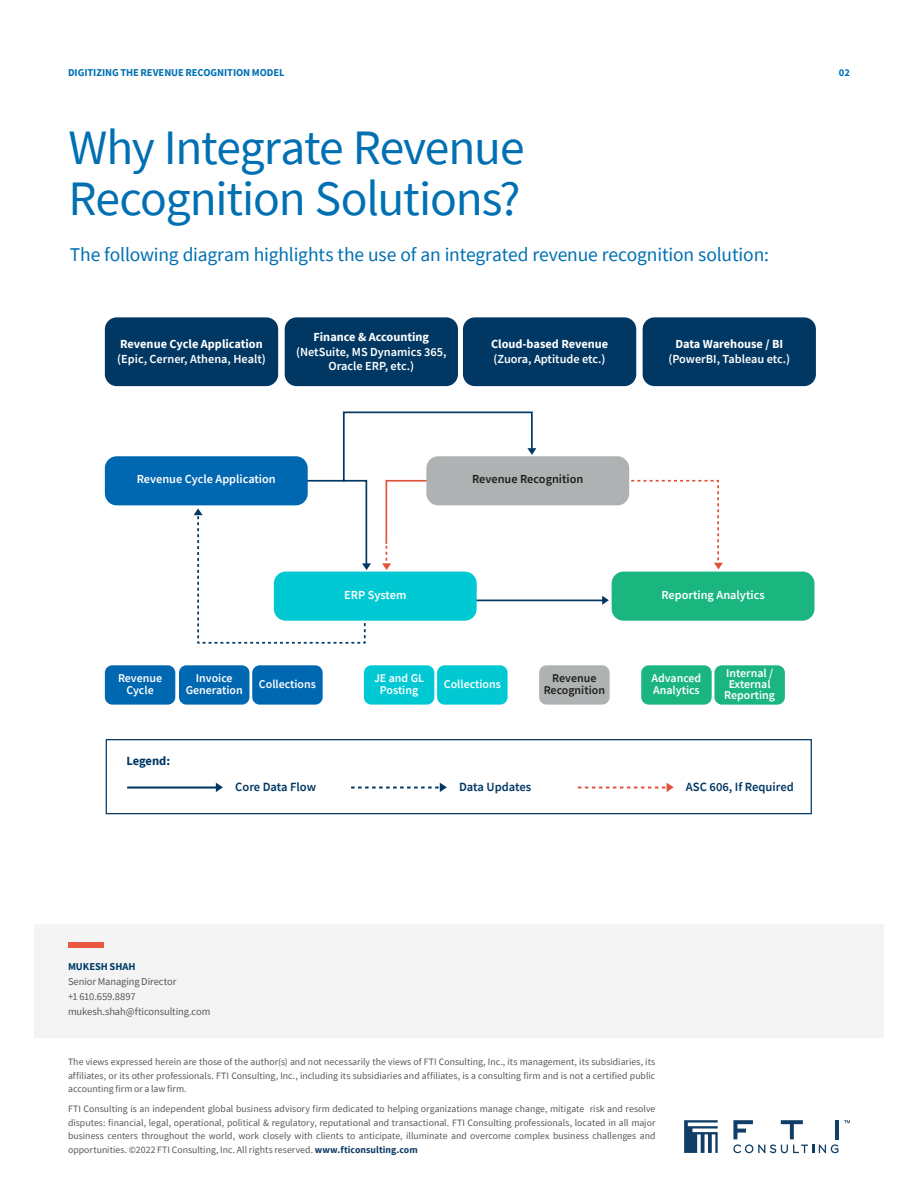
<style>
.page{position:relative;width:918px;height:1188px;background:#fff}
.page>*{position:absolute;margin:0;border:0;box-sizing:border-box;transform-origin:0 0}
.t1{font:49.5px/51px "Source Sans Pro";letter-spacing:-.025em;color:#0070b3}
.t2{font:19.5px "Source Sans Pro";letter-spacing:-.01em;color:#0070b3}
.t3{font:600 12.6px "Source Sans Pro";color:#003763}
.t4{font:700 12.6px "Source Sans Pro";letter-spacing:-.01em;color:#003763}
.t5{font:600 12.3px/14.7px "Source Sans Pro";color:#fff;text-align:center}
.t6{font:700 12.3px "Source Sans Pro";color:#fff}
.t7{font:600 12.3px "Source Sans Pro";color:#1d1d1b}
.t8{font:600 11.85px/11.9px "Source Sans Pro";color:#fff;text-align:center}
.t9{font:600 11.85px/11.9px "Source Sans Pro";color:#1d1d1b;text-align:center}
.t10{font:10.5px/15px "Source Sans Pro";letter-spacing:-.01em;color:#575756}
.t11{font:700 10.5px "Source Sans Pro";letter-spacing:-.005em;color:#0070b3}
.t12{font:700 10.5px "Source Sans Pro";color:#003e69}
.t13{font:9.75px/13.5px "Source Sans Pro";letter-spacing:.005em;color:#585856;text-align:justify}
.s1{font-weight:700;color:#103e66}
</style>
<div class="page">
<div style="left:105px;top:317px;width:173px;height:69px;background:#003763;border-radius:12px"></div>
<div style="left:285px;top:317px;width:173px;height:69px;background:#003763;border-radius:12px"></div>
<div style="left:463px;top:317px;width:173px;height:69px;background:#003763;border-radius:12px"></div>
<div style="left:643px;top:317px;width:173px;height:69px;background:#003763;border-radius:12px"></div>
<div style="left:105px;top:456px;width:203px;height:49px;background:#0067b1;border-radius:12px"></div>
<div style="left:105px;top:665px;width:70px;height:40px;background:#0067b1;border-radius:7px"></div>
<div style="left:179px;top:665px;width:70px;height:40px;background:#0067b1;border-radius:7px"></div>
<div style="left:252px;top:665px;width:71px;height:40px;background:#0067b1;border-radius:7px"></div>
<div style="left:364px;top:665px;width:70px;height:40px;background:#00c9d4;border-radius:7px"></div>
<div style="left:437px;top:665px;width:71px;height:40px;background:#00c9d4;border-radius:7px"></div>
<div style="left:539px;top:665px;width:71px;height:40px;background:#afb2b3;border-radius:7px"></div>
<hr style="left:474px;top:600px;width:129px;height:1px;background:#003763">
<div style="left:426px;top:456px;width:203px;height:49px;background:#afb2b3;border-radius:12px"></div>
<div style="left:612px;top:572px;width:202px;height:49px;background:#1bb680;border-radius:12px"></div>
<div style="left:641px;top:665px;width:71px;height:40px;background:#1bb680;border-radius:7px"></div>
<div style="left:714px;top:665px;width:71px;height:40px;background:#1bb680;border-radius:7px"></div>
<svg style="left:602px;top:596px;width:7px;height:9px"></svg>
<hr style="left:127px;top:786px;width:90px;height:3px;background:#003763">
<svg style="left:216px;top:783px;width:7px;height:9px"></svg>
<svg style="left:351px;top:783px;width:96px;height:9px"></svg>
<svg style="left:578px;top:783px;width:96px;height:9px"></svg>
<svg style="left:621px;top:479px;width:102px;height:90px"></svg>
<svg style="left:194px;top:411px;width:342px;height:233px"></svg>
<div style="left:106px;top:739px;width:706px;height:75px;border:1px solid #003763"></div>
<svg style="left:684px;top:1120px;width:34px;height:33px"></svg>
<svg style="left:844px;top:1120px;width:6px;height:3px"></svg>
<hr style="left:835px;top:1120px;width:4px;height:19px;background:#103e66">
<svg style="left:733px;top:1120px;width:105px;height:33px"></svg>
<div style="left:34px;top:924px;width:850px;height:114px;background:#f4f4f4"></div>
<div style="left:68px;top:942px;width:36px;height:5px;background:#eb5842"></div>
<p class="t11" style="left:68px;top:65px;width:218px">DIGITIZING THE REVENUE RECOGNITION MODEL</p>
<h1 class="t1" style="left:69px;top:122px;width:458px">Why Integrate Revenue<br>Recognition Solutions?</h1>
<h2 class="t2" style="left:70px;top:242px;width:701px">The following diagram highlights the use of an integrated revenue recognition solution:</h2>
<p class="t6" style="left:120px;top:335px;width:144px">Revenue Cycle Application</p>
<p class="t5" style="left:117px;top:351px;width:150px">(Epic, Cerner, Athena, Healt)</p>
<p class="t6" style="left:313px;top:328px;width:117px">Finance &amp; Accounting</p>
<p class="t5" style="left:296px;top:344px;width:152px">(NetSuite, MS Dynamics 365,<br>Oracle ERP, etc.)</p>
<p class="t6" style="left:491px;top:335px;width:119px">Cloud-based Revenue</p>
<p class="t5" style="left:494px;top:351px;width:113px">(Zuora, Aptitude etc.)</p>
<p class="t5" style="left:137px;top:472px;width:141px">Revenue Cycle Application</p>
<p class="t7" style="left:472px;top:471px;width:113px">Revenue Recognition</p>
<p class="t5" style="left:344px;top:588px;width:64px">ERP System</p>
<p class="t8" style="left:118px;top:672px;width:46px">Revenue<br>Cycle</p>
<p class="t8" style="left:186px;top:672px;width:58px">Invoice<br>Generation</p>
<p class="t8" style="left:259px;top:678px;width:59px">Collections</p>
<p class="t8" style="left:374px;top:672px;width:52px">JE and GL<br>Posting</p>
<p class="t8" style="left:444px;top:678px;width:59px">Collections</p>
<p class="t9" style="left:544px;top:672px;width:63px">Revenue<br>Recognition</p>
<p class="t4" style="left:126px;top:752px;width:45px">Legend:</p>
<p class="t6" style="left:675px;top:335px;width:109px">Data Warehouse / BI</p>
<p class="t5" style="left:668px;top:351px;width:123px">(PowerBI, Tableau etc.)</p>
<p class="t5" style="left:661px;top:588px;width:105px">Reporting Analytics</p>
<p class="t8" style="left:652px;top:672px;width:51px;text-align:left">Advanced<br>Analytics</p>
<p class="t8" style="left:724px;top:668px;width:52px;line-height:10.8px">Internal /<br>External<br>Reporting</p>
<p class="t3" style="left:235px;top:778px;width:82px">Core Data Flow</p>
<p class="t3" style="left:459px;top:778px;width:74px">Data Updates</p>
<p class="t3" style="left:686px;top:778px;width:109px">ASC 606, If Required</p>
<p class="t11" style="left:839px;top:65px;width:13px">02</p>
<p class="t12" style="left:68px;top:960px;width:69px">MUKESH SHAH</p>
<p class="t10" style="left:68px;top:974px;width:144px">Senior Managing Director<br>+1 610.659.8897 mukesh.shah@fticonsulting.com</p>
<p class="t13" style="left:68px;top:1055px;width:589px">The views expressed herein are those of the author(s) and not necessarily the views of FTI Consulting, Inc., its management, its subsidiaries, its affiliates, or its other professionals. FTI Consulting, Inc., including its subsidiaries and affiliates, is a consulting firm and is not a certified public accounting firm or a law firm.</p>
<p class="t13" style="left:68px;top:1102px;width:589px">FTI Consulting is an independent global business advisory firm dedicated to helping organizations manage change, mitigate risk and resolve disputes: financial, legal, operational, political &amp; regulatory, reputational and transactional. FTI Consulting professionals, located in all major business centers throughout the world, work closely with clients to anticipate, illuminate and overcome complex business challenges and opportunities. ©2022 FTI Consulting, Inc. All rights reserved. <span class="s1">www.fticonsulting.com</span></p>
</div>
